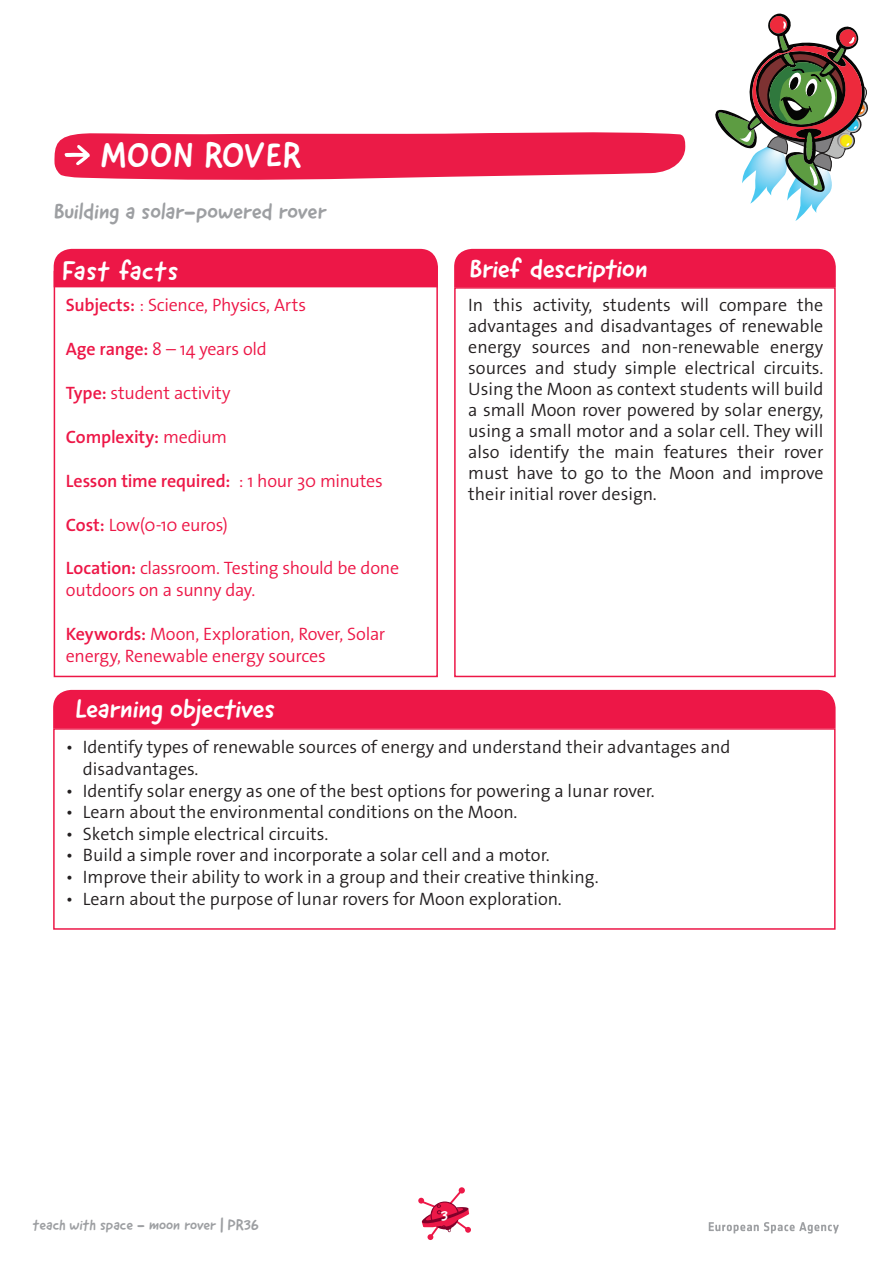
<style>
.page{position:relative;width:893px;height:1263px;background:#fff}
.page>*{position:absolute;margin:0;border:0;box-sizing:border-box;transform-origin:0 0}
.t1{font:34.5px "Good Dog New";letter-spacing:.03em;color:#fff}
.t2{font:27px "Good Dog New";letter-spacing:-.005em;color:#fff}
.t3{font:27px "Good Dog New";letter-spacing:.03em;color:#fff}
.t4{font:22.5px "Good Dog New";letter-spacing:.005em;color:#9d9fa2}
.t5{font:300 18px/21px "The Sans Os F";color:#231f20}
.t6{font:300 18px/21.9px "The Sans Os F";letter-spacing:-.015em;color:#ed1747}
.t7{font:600 18px "The Sans Os F";letter-spacing:-.01em;color:#ed1747}
.t8{font:15px "Good Dog New";color:#9d9fa2}
.t9{font:15px "Good Dog New";color:#fff}
.s1{font-weight:600}
.s2{font-weight:300}
</style>
<div class="page">
<svg style="left:709px;top:1222px;width:130px;height:11px"></svg>
<svg style="left:418px;top:1187px;width:53px;height:53px"></svg>
<div style="left:54px;top:271px;width:384px;height:406px;border:2px solid #ed1747"></div>
<div style="left:54px;top:249px;width:384px;height:38px;background:#ed1747"></div>
<div style="left:53px;top:728px;width:783px;height:202px;border:2px solid #ed1747"></div>
<div style="left:53px;top:690px;width:783px;height:38px;background:#ed1747"></div>
<div style="left:454px;top:287px;width:382px;height:390px;border:2px solid #ed1747"></div>
<div style="left:454px;top:249px;width:382px;height:38px;background:#ed1747"></div>
<svg style="left:54px;top:132px;width:631px;height:48px;background:#ed335a"></svg>
<svg style="left:715px;top:13px;width:153px;height:208px"></svg>
<p class="t1" style="left:101px;top:133px;width:202px">MOON ROVER</p>
<p class="t4" style="left:54px;top:197px;width:274px">Building a solar-powered rover</p>
<p class="t3" style="left:62px;top:253px;width:118px">Fast facts</p>
<p class="t6" style="left:66px;top:295px;width:242px"><span class="s1">Subjects:</span> : Science, Physics, Arts</p>
<p class="t6" style="left:66px;top:338px;width:203px"><span class="s1">Age range:</span> 8 – 14 years old</p>
<p class="t6" style="left:66px;top:382px;width:166px"><span class="s1">Type:</span> student activity</p>
<p class="t7" style="left:66px;top:425px;width:163px">Complexity: <span class="s2">medium</span></p>
<p class="t7" style="left:66px;top:469px;width:318px">Lesson time required: <span class="s2">: 1 hour 30 minutes</span></p>
<p class="t6" style="left:66px;top:514px;width:164px"><span class="s1">Cost:</span> Low(0-10 euros)</p>
<p class="t6" style="left:66px;top:557px;width:335px"><span class="s1">Location:</span> classroom. Testing should be done outdoors on a sunny day.</p>
<p class="t6" style="left:66px;top:623px;width:321px"><span class="s1">Keywords:</span> Moon, Exploration, Rover, Solar energy, Renewable energy sources</p>
<p class="t2" style="left:470px;top:251px;width:179px">Brief description</p>
<p class="t5" style="left:468px;top:295px;width:357px;text-align:justify">In this activity, students will compare the advantages and disadvantages of renewable energy sources and non-renewable energy sources and study simple electrical circuits.<br>Using the Moon as context students will build a small Moon rover powered by solar energy, using a small motor and a solar cell. They will also identify the main features their rover must have to go to the Moon and improve their initial rover design.</p>
<p class="t2" style="left:75px;top:691px;width:201px">Learning objectives</p>
<p class="t5" style="left:83px;top:737px;width:649px;line-height:21.6px;text-indent:-17px">• Identify types of renewable sources of energy and understand their advantages and disadvantages.</p>
<p class="t5" style="left:66px;top:780px;width:590px">• Identify solar energy as one of the best options for powering a lunar rover.</p>
<p class="t5" style="left:66px;top:802px;width:453px">• Learn about the environmental conditions on the Moon.</p>
<p class="t5" style="left:66px;top:823px;width:264px">• Sketch simple electrical circuits.</p>
<p class="t5" style="left:66px;top:845px;width:485px">• Build a simple rover and incorporate a solar cell and a motor.</p>
<p class="t5" style="left:66px;top:867px;width:534px">• Improve their ability to work in a group and their creative thinking.</p>
<p class="t5" style="left:66px;top:888px;width:497px">• Learn about the purpose of lunar rovers for Moon exploration.</p>
<p class="t8" style="left:33px;top:1215px;width:227px">teach with space - moon rover | PR36</p>
<p class="t9" style="left:441px;top:1206px;width:9px">3</p>
</div>
